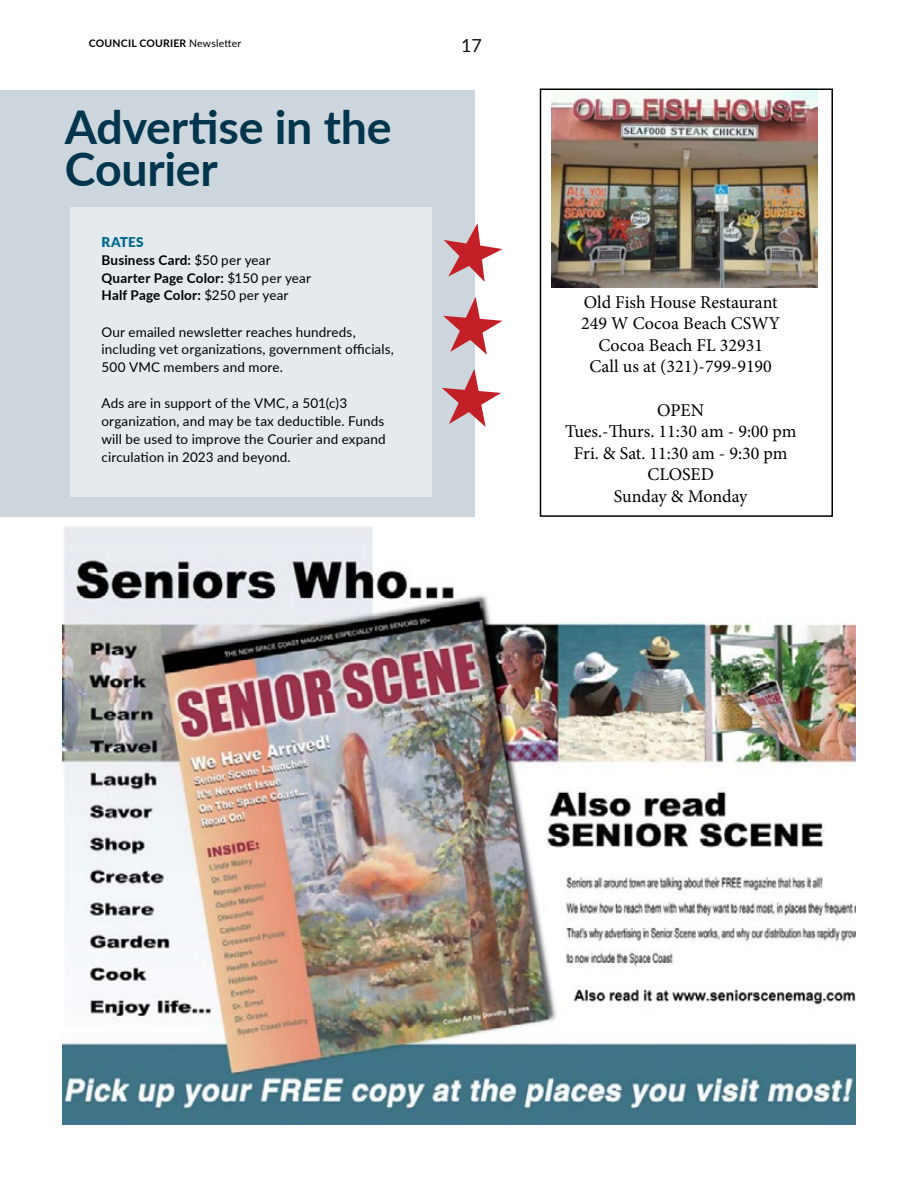
<style>
.page{position:relative;width:918px;height:1188px;background:#fff}
.page>*{position:absolute;margin:0;border:0;box-sizing:border-box;transform-origin:0 0}
.t1{font:700 46.5px/42px "Lato";letter-spacing:-.005em;color:#00354d}
.t2{font:18px/21.6px "Minion Pro";color:#000;text-align:center}
.t3{font:18px "Lato";color:#0d0d0d}
.t4{font:13.5px/18px "Lato";letter-spacing:.01em;color:#000}
.t5{font:700 13.5px/18px "Lato";letter-spacing:.01em;color:#000}
.t6{font:700 10.5px "Lato";letter-spacing:.02em;color:#000}
.s1{font-weight:400}
.s2{font-weight:900;color:#00698f}
</style>
<div class="page">
<div style="left:0;top:90px;width:474px;height:427px;background:#ccd6dc"></div>
<div style="left:70px;top:207px;width:362px;height:289px;background:#e5eaed"></div>
<svg style="left:442px;top:369px;width:59px;height:58px"></svg>
<svg style="left:443px;top:297px;width:60px;height:58px"></svg>
<svg style="left:444px;top:223px;width:59px;height:59px"></svg>
<img style="left:551px;top:91px;width:266px;height:197px">
<div style="left:540px;top:88px;width:293px;height:429px;border:2px solid #000"></div>
<img style="left:63px;top:526px;width:792px;height:598px">
<p class="t6" style="left:89px;top:35px;width:154px">COUNCIL COURIER <span class="s1">Newsletter</span></p>
<h1 class="t1" style="left:65px;top:104px;width:328px">Advertise in the<br>Courier</h1>
<p class="t5" style="left:102px;top:232px;width:211px"><span class="s2">RATES<br></span>Business Card: <span class="s1">$50 per year<br></span>Quarter Page Color: <span class="s1">$150 per year<br></span>Half Page Color: <span class="s1">$250 per year</span></p>
<p class="t4" style="left:102px;top:322px;width:294px">Our emailed newsletter reaches hundreds, including vet organizations, government officials,<br>500 VMC members and more.</p>
<p class="t4" style="left:102px;top:394px;width:286px">Ads are in support of the VMC, a 501(c)3 organization, and may be tax deductible. Funds will be used to improve the Courier and expand circulation in 2023 and beyond.</p>
<h2 class="t3" style="left:461px;top:33px;width:22px">17</h2>
<h2 class="t2" style="left:581px;top:291px;width:201px">Old Fish House Restaurant<br>249 W Cocoa Beach CSWY<br>Cocoa Beach FL 32931<br>Call us at (321)-799-9190</h2>
<h2 class="t2" style="left:565px;top:399px;width:233px">OPEN<br>Tues.-Thurs. 11:30 am - 9:00 pm<br>Fri. &amp; Sat. 11:30 am - 9:30 pm<br>CLOSED<br>Sunday &amp; Monday</h2>
</div>
